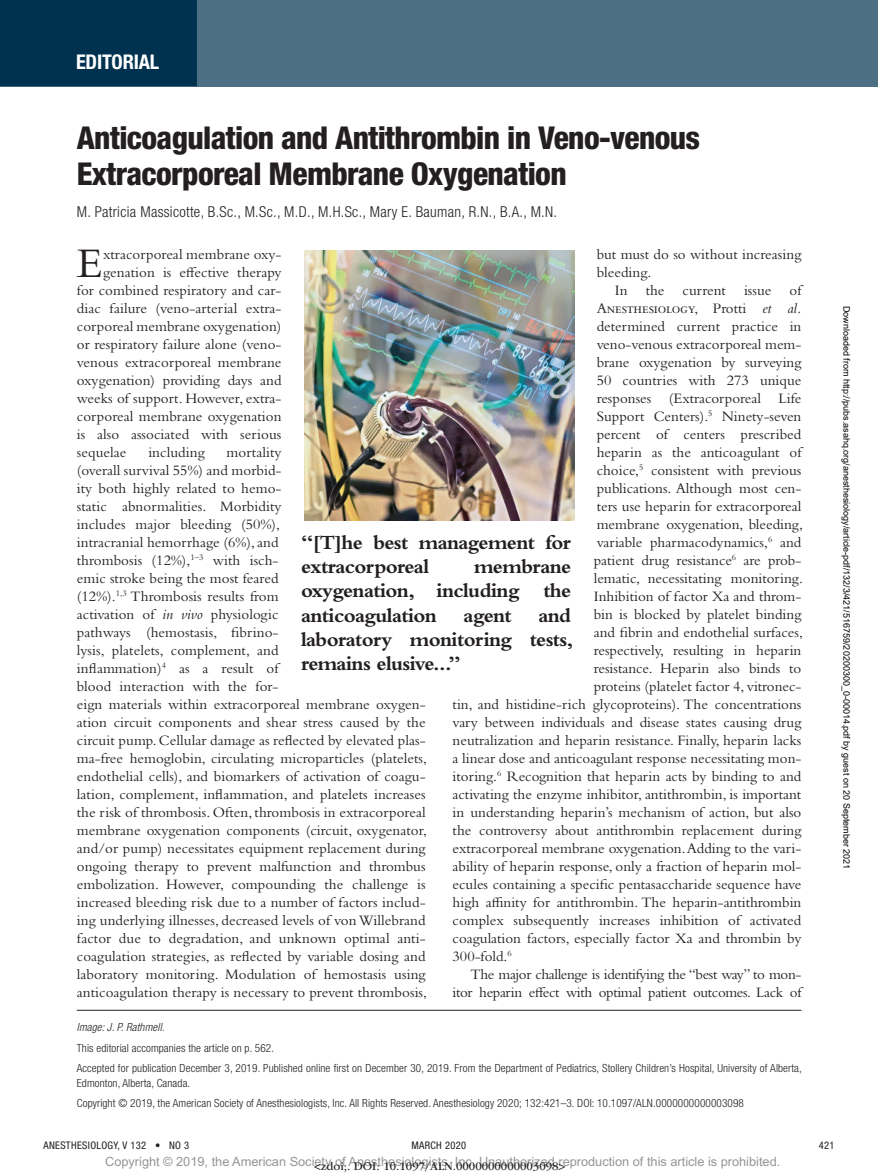
<style>
.page{position:relative;width:878px;height:1175px;background:#fff}
.page>*{position:absolute;margin:0;border:0;box-sizing:border-box;transform-origin:0 0}
.t1{font:43.95px "Bembo Std";color:#231f20}
.t2{font:800 condensed 31.5px/36px "Helvetica Neue LT Std";letter-spacing:-.02em;color:#231f20}
.t3{font:700 21px/24px "Bembo Std";letter-spacing:-.03em;color:#231f20;text-align:justify}
.t4{font:700 condensed 20.25px "Helvetica Neue LT Std";letter-spacing:-.01em;color:#fff}
.t5{font:15px/18px "Bembo Std";color:#231f20}
.t6{font:15px "Bembo Std";letter-spacing:-.025em;color:#231f20}
.t7{font:300 condensed 15px "Helvetica Neue LT Std";letter-spacing:.02em;color:#231f20}
.t8{font:15px "Bembo Std";letter-spacing:-.02em;color:#231f20}
.t9{font:12.75px "Arial MT Std";color:#939598}
.t10{font:12px "ITC Garamond Std";color:#231f20}
.t11{font:300 condensed 11.25px/20.5px "Helvetica Neue LT Std";letter-spacing:.01em;color:#231f20}
.t12{font:italic 300 condensed 11.25px "Helvetica Neue LT Std";letter-spacing:.01em;color:#231f20}
.t13{font:condensed 10.5px "Helvetica Neue LT Std";letter-spacing:.03em;color:#231f20}
.t14{font:9px "Arial";color:#000}
.s1{font-style:italic}
</style>
<div class="page">
<div style="left:0;top:0;width:878px;height:86px;background:#4d6f84"></div>
<div style="left:0;top:0;width:197px;height:86px;background:#003250"></div>
<hr style="left:77px;top:1009px;width:724px;height:1px;background:#231f20">
<img style="left:304px;top:251px;width:270px;height:270px">
<h3 class="t4" style="left:76px;top:49px;width:85px">EDITORIAL</h3>
<h2 class="t2" style="left:77px;top:120px;width:625px">Anticoagulation and Antithrombin in Veno-venous<br>Extracorporeal Membrane Oxygenation</h2>
<p class="t7" style="left:77px;top:203px;width:481px">M. Patricia Massicotte, B.Sc., M.Sc., M.D., M.H.Sc., Mary E. Bauman, R.N., B.A., M.N.</p>
<h1 class="t1" style="left:77px;top:237px;width:28px">E</h1>
<p class="t5" style="left:103px;top:245px;width:180px">xtracorporeal membrane oxy-</p>
<p class="t5" style="left:596px;top:245px;width:206px">but must do so without increasing bleeding.</p>
<p class="t5" style="left:614px;top:281px;width:188px">In the current issue of</p>
<p class="t8" style="left:596px;top:299px;width:206px">Anesthesiology, Protti <span class="s1">et al.</span></p>
<p class="t5" style="left:596px;top:317px;width:206px">determined current practice in</p>
<p class="t5" style="left:596px;top:335px;width:206px">veno-venous extracorporeal mem-</p>
<p class="t5" style="left:596px;top:353px;width:206px">brane oxygenation by surveying</p>
<p class="t5" style="left:596px;top:371px;width:206px">50 countries with 273 unique</p>
<p class="t5" style="left:596px;top:389px;width:206px">responses (Extracorporeal Life</p>
<p class="t5" style="left:596px;top:407px;width:206px">Support Centers).<sup>5</sup> Ninety-seven</p>
<p class="t5" style="left:596px;top:425px;width:206px">percent of centers prescribed</p>
<p class="t5" style="left:596px;top:443px;width:206px">heparin as the anticoagulant of</p>
<p class="t5" style="left:596px;top:461px;width:206px">choice,<sup>5</sup> consistent with previous</p>
<p class="t5" style="left:596px;top:479px;width:206px">publications. Although most cen-</p>
<p class="t5" style="left:596px;top:497px;width:206px">ters use heparin for extracorporeal</p>
<p class="t5" style="left:596px;top:515px;width:208px">membrane oxygenation, bleeding,</p>
<p class="t5" style="left:596px;top:533px;width:206px">variable pharmacodynamics,<sup>6</sup> and</p>
<p class="t5" style="left:593px;top:551px;width:209px">patient drug resistance<sup>6</sup> are prob-</p>
<p class="t5" style="left:593px;top:569px;width:211px">lematic, necessitating monitoring.</p>
<p class="t5" style="left:593px;top:587px;width:209px">Inhibition of factor Xa and throm-</p>
<p class="t5" style="left:593px;top:605px;width:209px">bin is blocked by platelet binding</p>
<p class="t5" style="left:593px;top:623px;width:211px">and fibrin and endothelial surfaces,</p>
<p class="t5" style="left:593px;top:641px;width:209px">respectively, resulting in heparin</p>
<p class="t5" style="left:593px;top:659px;width:209px">resistance. Heparin also binds to</p>
<p class="t5" style="left:593px;top:677px;width:209px">proteins (platelet factor 4, vitronec-</p>
<p class="t5" style="left:452px;top:695px;width:350px">tin, and histidine-rich glycoproteins). The concentrations</p>
<p class="t5" style="left:452px;top:713px;width:350px">vary between individuals and disease states causing drug</p>
<p class="t5" style="left:452px;top:731px;width:350px">neutralization and heparin resistance. Finally, heparin lacks</p>
<p class="t5" style="left:452px;top:749px;width:350px">a linear dose and anticoagulant response necessitating mon-</p>
<p class="t5" style="left:452px;top:767px;width:350px">itoring.<sup>6</sup> Recognition that heparin acts by binding to and</p>
<p class="t5" style="left:452px;top:785px;width:350px">activating the enzyme inhibitor, antithrombin, is important</p>
<p class="t5" style="left:452px;top:803px;width:350px">in understanding heparin’s mechanism of action, but also</p>
<p class="t5" style="left:452px;top:821px;width:350px">the controversy about antithrombin replacement during</p>
<p class="t5" style="left:452px;top:839px;width:350px">extracorporeal membrane oxygenation. Adding to the vari-</p>
<p class="t5" style="left:452px;top:857px;width:350px">ability of heparin response, only a fraction of heparin mol-</p>
<p class="t5" style="left:452px;top:875px;width:350px">ecules containing a specific pentasaccharide sequence have</p>
<p class="t5" style="left:452px;top:893px;width:350px">high affinity for antithrombin. The heparin-antithrombin</p>
<p class="t5" style="left:452px;top:911px;width:350px">complex subsequently increases inhibition of activated</p>
<p class="t5" style="left:452px;top:929px;width:350px">coagulation factors, especially factor Xa and thrombin by</p>
<p class="t5" style="left:452px;top:947px;width:61px">300-fold.<sup>6</sup></p>
<p class="t6" style="left:470px;top:965px;width:332px">The major challenge is identifying the “best way” to mon-</p>
<p class="t6" style="left:452px;top:983px;width:350px">itor heparin effect with optimal patient outcomes. Lack of</p>
<p class="t5" style="left:103px;top:263px;width:180px">genation is effective therapy</p>
<p class="t5" style="left:77px;top:281px;width:206px">for combined respiratory and car-</p>
<p class="t5" style="left:77px;top:299px;width:206px">diac failure (veno-arterial extra-</p>
<p class="t5" style="left:77px;top:317px;width:206px">corporeal membrane oxygenation)</p>
<p class="t5" style="left:77px;top:335px;width:206px">or respiratory failure alone (veno-</p>
<p class="t5" style="left:77px;top:353px;width:206px">venous extracorporeal membrane</p>
<p class="t5" style="left:77px;top:371px;width:206px">oxygenation) providing days and</p>
<p class="t5" style="left:77px;top:389px;width:206px">weeks of support. However, extra-</p>
<p class="t5" style="left:77px;top:407px;width:206px">corporeal membrane oxygenation</p>
<p class="t5" style="left:77px;top:425px;width:206px">is also associated with serious</p>
<p class="t5" style="left:77px;top:443px;width:51px">sequelae</p>
<p class="t5" style="left:148px;top:443px;width:58px">including</p>
<p class="t5" style="left:77px;top:443px;width:352px;text-indent:150px">mortality<br>(overall survival 55%) and morbid-<br>ity both highly related to hemo-<br>static abnormalities. Morbidity<br>includes major bleeding (50%),<br>intracranial hemorrhage (6%), and<br>thrombosis (12%),<sup>1–3</sup> with isch-<br>emic stroke being the most feared<br>(12%).<sup>1,3</sup> Thrombosis results from<br>activation of <span class="s1">in vivo</span> physiologic<br>pathways (hemostasis, fibrino-<br>lysis, platelets, complement, and<br>inflammation)<sup>4</sup> as a result of<br>blood interaction with the for-<br>eign materials within extracorporeal membrane oxygen&shy;ation circuit components and shear stress caused by the circuit pump. Cellular damage as reflected by elevated plas&shy;ma-free hemoglobin, circulating microparticles (platelets, endothelial cells), and biomarkers of activation of coagu&shy;lation, complement, inflammation, and platelets increases the risk of thrombosis. Often, thrombosis in extracorporeal membrane oxygenation components (circuit, oxygenator, and/or pump) necessitates equipment replacement during ongoing therapy to prevent malfunction and thrombus embolization. However, compounding the challenge is increased bleeding risk due to a number of factors includ&shy;ing underlying illnesses, decreased levels of von Willebrand factor due to degradation, and unknown optimal anti&shy;coagulation strategies, as reflected by variable dosing and laboratory monitoring. Modulation of hemostasis using anticoagulation therapy is necessary to prevent thrombosis,</p>
<h3 class="t3" style="left:301px;top:531px;width:272px">“[T]he best management for extracorporeal</h3>
<h3 class="t3" style="left:301px;top:555px;width:271px;text-indent:173px">membrane oxygenation, including the anticoagulation</h3>
<h3 class="t3" style="left:301px;top:603px;width:274px;text-indent:237px">and laboratory monitoring tests, remains elusive...”</h3>
<h3 class="t3" style="left:463px;top:603px;width:50px">agent</h3>
<p class="t12" style="left:77px;top:1020px;width:89px">Image: J. P. Rathmell.</p>
<p class="t11" style="left:77px;top:1037px;width:726px">This editorial accompanies the article on p. 562.<br>Accepted for publication December 3, 2019. Published online first on December 30, 2019. From the Department of Pediatrics, Stollery Children’s Hospital, University of Alberta,</p>
<p class="t11" style="left:77px;top:1072px;width:668px">Edmonton, Alberta, Canada.<br>Copyright © 2019, the American Society of Anesthesiologists, Inc. All Rights Reserved. Anesthesiology 2020; 132:421–3. DOI: 10.1097/ALN.0000000000003098</p>
<p class="t14" style="left:850px;top:306px;width:565px;rotate:90deg">Downloaded from http://pubs.asahq.org/anesthesiology/article-pdf/132/3/421/516759/20200300_0-00014.pdf by guest on 20 September 2021</p>
<p class="t13" style="left:44px;top:1139px;width:147px">ANESTHESIOLOGY, V 132 • NO 3</p>
<p class="t13" style="left:411px;top:1139px;width:56px">MARCH 2020</p>
<p class="t13" style="left:818px;top:1139px;width:17px">421</p>
<p class="t9" style="left:105px;top:1154px;width:676px">Copyright © 2019, the American Society of Anesthesiologists, Inc. Unauthorized reproduction of this article is prohibited.</p>
<p class="t10" style="left:314px;top:1159px;width:253px">&lt;zdoi;. DOI: 10.1097/ALN.0000000000003098&gt;</p>
</div>
